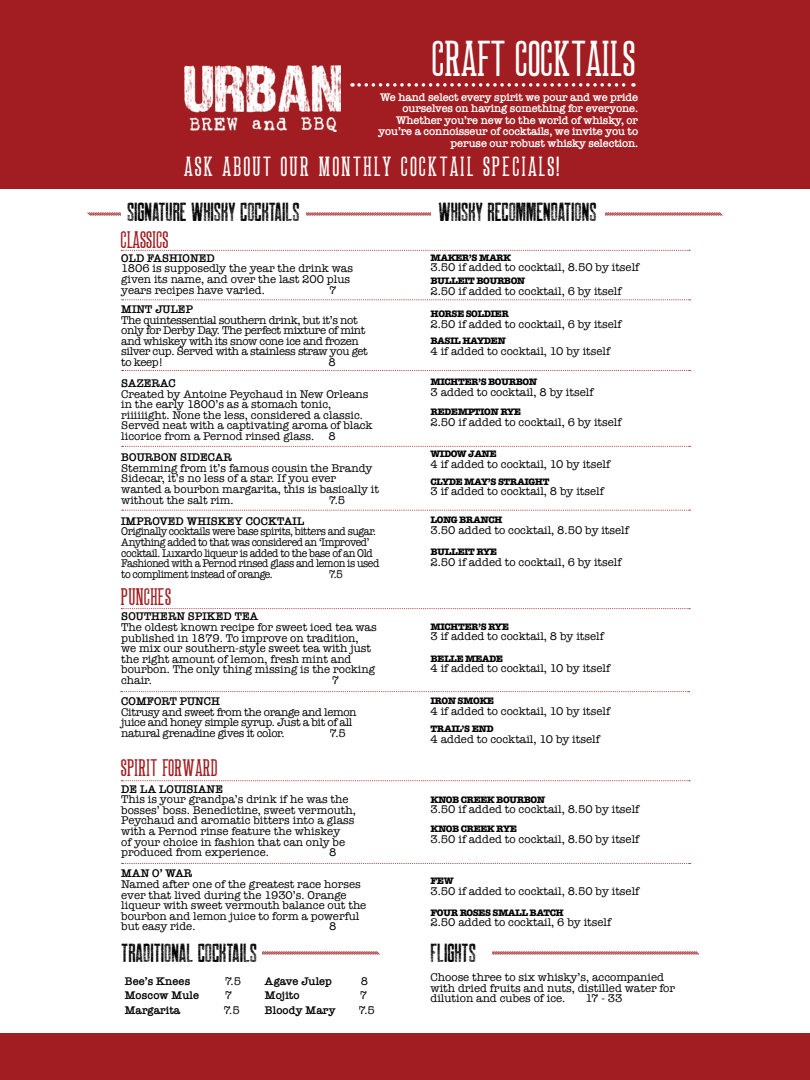
<style>
.page{position:relative;width:810px;height:1080px;background:#fff}
.page>*{position:absolute;margin:0;border:0;box-sizing:border-box;transform-origin:0 0}
.t1{font:35.25px "Luna";color:#fff}
.t2{font:26.5px "Robinson Corroded";color:#000}
.t3{font:19.38px "Luna";letter-spacing:.1em;color:#fff}
.t4{font:16.75px "Luna";color:#a21d21}
.t5{font:11.5px/10.6px "American Typewriter";color:#000}
.t6{font:11.5px/10.6px "American Typewriter";letter-spacing:-.03em;color:#000}
.t7{font:11.5px/10.6px "American Typewriter";letter-spacing:-.04em;color:#000;scale:.92 1}
.t8{font:600 11.5px/11.5px "American Typewriter";letter-spacing:-.02em;color:#fff;text-align:right}
.t9{font:600 11.5px "American Typewriter";color:#000}
.t10{font:11.5px "American Typewriter";color:#000;scale:.92 1}
.t11{font:700 9.75px "American Typewriter";letter-spacing:-.05em;color:#000}
</style>
<div class="page">
<div style="left:0;top:0;width:810px;height:189px;background:#a21d21"></div>
<svg style="left:87px;top:212px;width:636px;height:4px"></svg>
<div style="left:121px;top:203px;width:184px;height:22px;background:#fff"></div>
<svg style="left:262px;top:951px;width:118px;height:4px"></svg>
<svg style="left:359px;top:83px;width:275px;height:4px"></svg>
<img style="left:185px;top:65px;width:155px;height:66px">
<div style="left:0;top:1033px;width:810px;height:47px;background:#a21d21"></div>
<div style="left:431px;top:203px;width:174px;height:22px;background:#fff"></div>
<svg style="left:492px;top:951px;width:207px;height:4px"></svg>
<svg style="left:121px;top:250px;width:569px;height:1px"></svg>
<svg style="left:122px;top:299px;width:568px;height:1px"></svg>
<svg style="left:122px;top:370px;width:568px;height:1px"></svg>
<svg style="left:122px;top:446px;width:568px;height:1px"></svg>
<svg style="left:122px;top:510px;width:568px;height:1px"></svg>
<svg style="left:121px;top:691px;width:569px;height:1px"></svg>
<svg style="left:121px;top:608px;width:569px;height:1px"></svg>
<svg style="left:121px;top:780px;width:569px;height:1px"></svg>
<svg style="left:122px;top:863px;width:568px;height:1px"></svg>
<h1 class="t1" style="left:433px;top:38px;width:205px">CRAFT COCKTAILS</h1>
<p class="t8" style="left:379px;top:91px;width:261px">We hand select every spirit we pour and we pride ourselves on having something for everyone.<br>Whether you’re new to the world of whisky, or you’re a connoisseur of cocktails, we invite you to peruse our robust whisky selection.</p>
<h3 class="t3" style="left:185px;top:156px;width:377px">ASK ABOUT OUR MONTHLY COCKTAIL SPECIALS!</h3>
<h2 class="t2" style="left:439px;top:199px;width:159px">WHISKY RECOMMENDATIONS</h2>
<h2 class="t2" style="left:127px;top:199px;width:174px">SIGNATURE WHISKY COCKTAILS</h2>
<h3 class="t4" style="left:121px;top:230px;width:49px">CLASSICS</h3>
<p class="t9" style="left:121px;top:249px;width:95px">OLD FASHIONED</p>
<p class="t5" style="left:121px;top:263px;width:233px">1806 is supposedly the year the drink was given its name, and over the last 200 plus years recipes have varied.</p>
<p class="t5" style="left:329px;top:284px;width:9px">7</p>
<p class="t9" style="left:121px;top:300px;width:73px">MINT JULEP</p>
<p class="t6" style="left:121px;top:314px;width:248px">The quintessential southern drink, but it’s not only for Derby Day. The perfect mixture of mint and whiskey with its snow cone ice and frozen silver cup. Served with a stainless straw you get to keep!</p>
<p class="t5" style="left:328px;top:356px;width:9px">8</p>
<p class="t9" style="left:121px;top:374px;width:56px">SAZERAC</p>
<p class="t5" style="left:121px;top:388px;width:253px">Created by Antoine Peychaud in New Orleans in the early 1800’s as a stomach tonic, riiiiiight. None the less, considered a classic.<br>Served neat with a captivating aroma of black licorice from a Pernod rinsed glass.</p>
<p class="t5" style="left:329px;top:430px;width:9px">8</p>
<p class="t9" style="left:121px;top:449px;width:112px">BOURBON SIDECAR</p>
<p class="t5" style="left:121px;top:462px;width:259px">Stemming from it’s famous cousin the Brandy Sidecar, it’s no less of a star. If you ever wanted a bourbon margarita, this is basically it without the salt rim.</p>
<p class="t5" style="left:329px;top:494px;width:18px">7.5</p>
<p class="t9" style="left:121px;top:512px;width:185px">IMPROVED WHISKEY COCKTAIL</p>
<p class="t7" style="left:121px;top:526px;width:282px">Originally cocktails were base spirits, bitters and sugar.<br>Anything added to that was considered an ‘Improved’ cocktail. Luxardo liqueur is added to the base of an Old Fashioned with a Pernod rinsed glass and lemon is used to compliment instead of orange.</p>
<p class="t10" style="left:329px;top:565px;width:17px">7.5</p>
<h3 class="t4" style="left:121px;top:587px;width:52px">PUNCHES</h3>
<p class="t9" style="left:121px;top:608px;width:139px">SOUTHERN SPIKED TEA</p>
<p class="t5" style="left:121px;top:622px;width:257px">The oldest known recipe for sweet iced tea was published in 1879. To improve on tradition, we mix our southern-style sweet tea with just the right amount of lemon, fresh mint and bourbon. The only thing missing is the rocking chair.</p>
<p class="t5" style="left:332px;top:674px;width:9px">7</p>
<p class="t9" style="left:121px;top:693px;width:100px">COMFORT PUNCH</p>
<p class="t6" style="left:121px;top:706px;width:237px">Citrusy and sweet from the orange and lemon juice and honey simple syrup. Just a bit of all natural grenadine gives it color.</p>
<p class="t5" style="left:329px;top:727px;width:18px">7.5</p>
<h3 class="t4" style="left:121px;top:758px;width:98px">SPIRIT FORWARD</h3>
<p class="t9" style="left:121px;top:780px;width:103px">DE LA LOUISIANE</p>
<p class="t5" style="left:121px;top:794px;width:236px">This is your grandpa’s drink if he was the bosses’ boss. Benedictine, sweet vermouth, Peychaud and aromatic bitters into a glass with a Pernod rinse feature the whiskey<br>of your choice in fashion that can only be produced from experience.</p>
<p class="t5" style="left:329px;top:847px;width:9px">8</p>
<p class="t9" style="left:121px;top:865px;width:73px">MAN O’ WAR</p>
<p class="t5" style="left:121px;top:878px;width:247px">Named after one of the greatest race horses ever that lived during the 1930’s. Orange liqueur with sweet vermouth balance out the bourbon and lemon juice to form a powerful but easy ride.</p>
<p class="t5" style="left:329px;top:921px;width:9px">8</p>
<h2 class="t2" style="left:121px;top:940px;width:137px">TRADITIONAL COCKTAILS</h2>
<p class="t9" style="left:125px;top:972px;width:67px">Bee’s Knees</p>
<p class="t5" style="left:225px;top:975px;width:18px">7.5</p>
<p class="t9" style="left:265px;top:972px;width:69px">Agave Julep</p>
<p class="t5" style="left:361px;top:975px;width:9px">8</p>
<p class="t9" style="left:125px;top:987px;width:76px">Moscow Mule</p>
<p class="t5" style="left:225px;top:990px;width:9px">7</p>
<p class="t9" style="left:265px;top:987px;width:36px">Mojito</p>
<p class="t5" style="left:360px;top:990px;width:9px">7</p>
<p class="t9" style="left:125px;top:1002px;width:57px">Margarita</p>
<p class="t5" style="left:223px;top:1005px;width:18px">7.5</p>
<p class="t9" style="left:265px;top:1002px;width:72px">Bloody Mary</p>
<p class="t5" style="left:359px;top:1005px;width:18px">7.5</p>
<p class="t11" style="left:431px;top:249px;width:82px">MAKER’S MARK</p>
<p class="t5" style="left:431px;top:262px;width:210px">3.50 if added to cocktail, 8.50 by itself</p>
<p class="t11" style="left:431px;top:273px;width:96px">BULLEIT BOURBON</p>
<p class="t5" style="left:431px;top:285px;width:192px">2.50 if added to cocktail, 6 by itself</p>
<p class="t11" style="left:431px;top:305px;width:80px">HORSE SOLDIER</p>
<p class="t5" style="left:431px;top:318px;width:192px">2.50 if added to cocktail, 6 by itself</p>
<p class="t11" style="left:431px;top:333px;width:77px">BASIL HAYDEN</p>
<p class="t5" style="left:431px;top:345px;width:181px">4 if added to cocktail, 10 by itself</p>
<p class="t11" style="left:431px;top:373px;width:108px">MICHTER’S BOURBON</p>
<p class="t5" style="left:431px;top:386px;width:164px">3 added to cocktail, 8 by itself</p>
<p class="t11" style="left:431px;top:403px;width:92px">REDEMPTION RYE</p>
<p class="t5" style="left:431px;top:416px;width:192px">2.50 if added to cocktail, 6 by itself</p>
<p class="t11" style="left:431px;top:446px;width:68px">WIDOW JANE</p>
<p class="t5" style="left:431px;top:458px;width:181px">4 if added to cocktail, 10 by itself</p>
<p class="t11" style="left:431px;top:473px;width:120px">CLYDE MAY’S STRAIGHT</p>
<p class="t5" style="left:431px;top:486px;width:175px">3 if added to cocktail, 8 by itself</p>
<p class="t11" style="left:431px;top:512px;width:73px">LONG BRANCH</p>
<p class="t5" style="left:431px;top:525px;width:200px">3.50 added to cocktail, 8.50 by itself</p>
<p class="t11" style="left:431px;top:544px;width:68px">BULLEIT RYE</p>
<p class="t5" style="left:431px;top:556px;width:192px">2.50 if added to cocktail, 6 by itself</p>
<p class="t11" style="left:431px;top:618px;width:80px">MICHTER’S RYE</p>
<p class="t5" style="left:431px;top:631px;width:175px">3 if added to cocktail, 8 by itself</p>
<p class="t11" style="left:431px;top:650px;width:74px">BELLE MEADE</p>
<p class="t5" style="left:431px;top:663px;width:181px">4 if added to cocktail, 10 by itself</p>
<p class="t11" style="left:431px;top:692px;width:65px">IRON SMOKE</p>
<p class="t5" style="left:431px;top:705px;width:181px">4 if added to cocktail, 10 by itself</p>
<p class="t11" style="left:431px;top:720px;width:65px">TRAIL’S END</p>
<p class="t5" style="left:431px;top:733px;width:171px">4 added to cocktail, 10 by itself</p>
<p class="t11" style="left:431px;top:791px;width:116px">KNOB CREEK BOURBON</p>
<p class="t5" style="left:431px;top:804px;width:210px">3.50 if added to cocktail, 8.50 by itself</p>
<p class="t11" style="left:431px;top:820px;width:88px">KNOB CREEK RYE</p>
<p class="t5" style="left:431px;top:833px;width:210px">3.50 if added to cocktail, 8.50 by itself</p>
<p class="t11" style="left:431px;top:872px;width:25px">FEW</p>
<p class="t5" style="left:431px;top:885px;width:210px">3.50 if added to cocktail, 8.50 by itself</p>
<p class="t11" style="left:431px;top:904px;width:135px">FOUR ROSES SMALL BATCH</p>
<p class="t5" style="left:431px;top:917px;width:182px">2.50 added to cocktail, 6 by itself</p>
<h2 class="t2" style="left:431px;top:940px;width:47px">FLIGHTS</h2>
<p class="t5" style="left:431px;top:971px;width:246px">Choose three to six whisky’s, accompanied with dried fruits and nuts, distilled water for dilution and cubes of ice.</p>
<p class="t5" style="left:585px;top:993px;width:39px">17 - 33</p>
</div>
